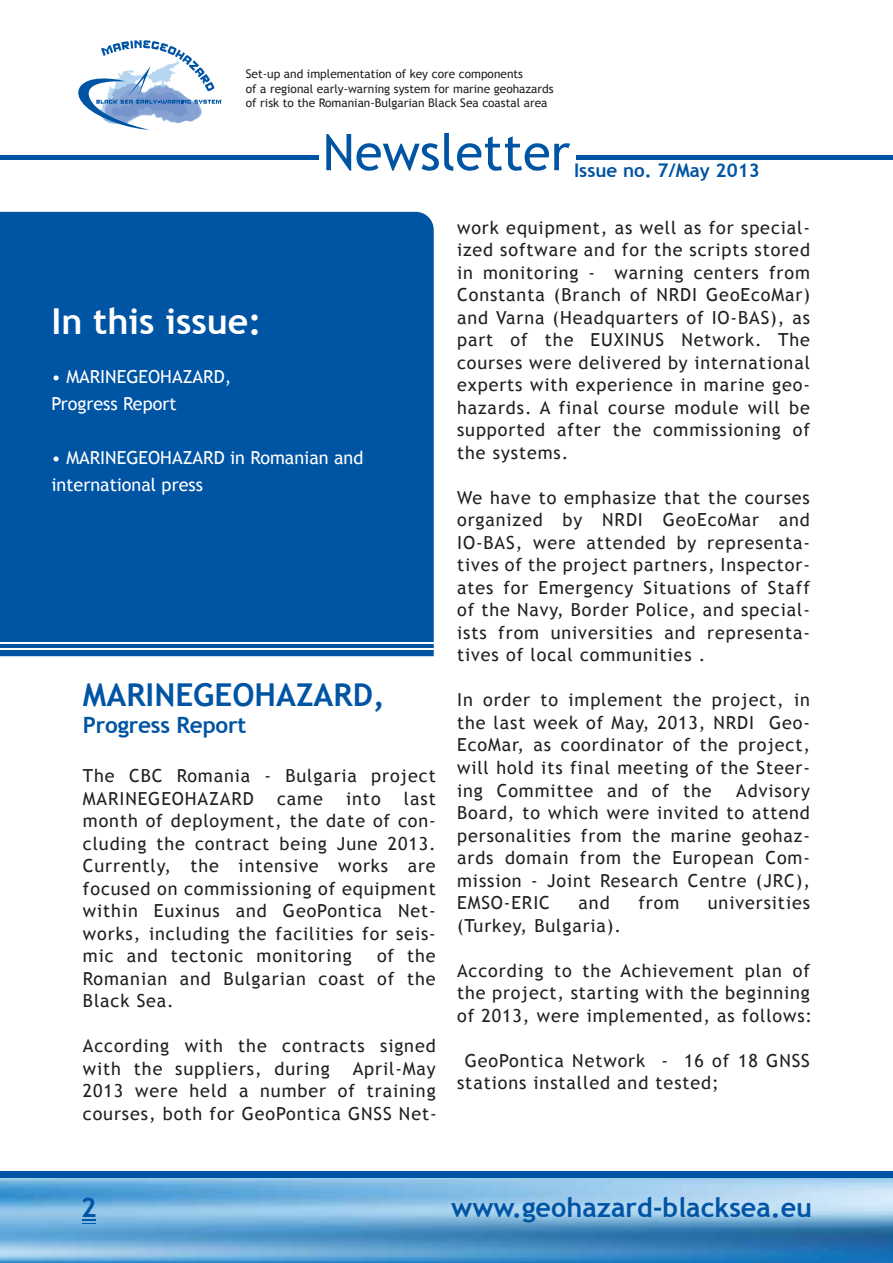
<style>
.page{position:relative;width:893px;height:1263px;background:#fff}
.page>*{position:absolute;margin:0;border:0;box-sizing:border-box;transform-origin:0 0}
.t1{font:50.55px "Trebuchet MS";color:#0054a4}
.t2{font:700 35.7px "Trebuchet MS";color:#fff}
.t3{font:700 31.5px "Trebuchet MS";color:#0054a4}
.t4{font:700 27px "Trebuchet MS";color:#0054a4}
.t5{font:700 22.5px "Trebuchet MS";letter-spacing:-.01em;color:#0054a4}
.t6{font:700 18.9px "Trebuchet MS";color:#0054a4}
.t7{font:18px/22.5px "Trebuchet MS";letter-spacing:.05em;color:#231f20;text-align:justify}
.t8{font:18px/27px "Trebuchet MS";color:#fff}
.t9{font:11.85px/14.2px "Trebuchet MS";color:#231f20}
</style>
<div class="page">
<div style="left:0;top:212px;width:434px;height:444px;background:#0054a4"></div>
<hr style="left:0;top:642px;width:434px;height:1px;background:#fff">
<hr style="left:0;top:648px;width:434px;height:2px;background:#fff">
<img style="left:0;top:1178px;width:893px;height:85px">
<div style="left:446px;top:1171px;width:447px;height:7px;background:#0054a4"></div>
<div style="left:0;top:1171px;width:446px;height:7px;background:#0054a4"></div>
<div style="left:446px;top:155px;width:447px;height:5px;background:#0054a4"></div>
<div style="left:0;top:155px;width:446px;height:5px;background:#0054a4"></div>
<div style="left:319px;top:127px;width:256px;height:50px;background:#fff"></div>
<svg style="left:83px;top:1219px;width:13px;height:5px"></svg>
<svg style="left:78px;top:40px;width:143px;height:90px"></svg>
<p class="t9" style="left:246px;top:67px;width:309px">Set-up and implementation of key core components<br>of a regional early-warning system for marine geohazards of risk to the Romanian-Bulgarian Black Sea coastal area</p>
<h1 class="t1" style="left:323px;top:123px;width:249px">Newsletter</h1>
<p class="t6" style="left:574px;top:158px;width:187px">Issue no. 7/May 2013</p>
<h2 class="t2" style="left:52px;top:299px;width:212px">In this issue:</h2>
<p class="t8" style="left:52px;top:363px;width:181px">• MARINEGEOHAZARD,<br>Progress Report</p>
<p class="t8" style="left:52px;top:444px;width:313px">• MARINEGEOHAZARD in Romanian and international press</p>
<h3 class="t3" style="left:83px;top:675px;width:303px">MARINEGEOHAZARD,</h3>
<p class="t5" style="left:83px;top:710px;width:165px">Progress Report</p>
<p class="t7" style="left:83px;top:765px;width:354px">The CBC Romania - Bulgaria project<br>MARINEGEOHAZARD</p>
<p class="t7" style="left:83px;top:787px;width:354px;text-indent:321px">last month of deployment, the date of con&shy;cluding the contract being June 2013.<br>Currently, the intensive works are focused on commissioning of equipment within Euxinus and GeoPontica Net&shy;works, including the facilities for seis&shy;mic and tectonic monitoring</p>
<p class="t7" style="left:277px;top:787px;width:47px">came</p>
<p class="t7" style="left:346px;top:787px;width:36px">into</p>
<p class="t7" style="left:83px;top:945px;width:354px;text-indent:294px">of the Romanian and Bulgarian coast of the Black Sea.</p>
<p class="t7" style="left:83px;top:1035px;width:354px">According with the contracts signed with the suppliers, during</p>
<p class="t7" style="left:83px;top:1057px;width:355px;text-indent:270px">April-May 2013 were held a number of training courses, both for GeoPontica GNSS Net-</p>
<p class="t7" style="left:457px;top:217px;width:354px">work equipment, as well as for special&shy;ized software and for the scripts stored in monitoring - warning centers from Constanta (Branch of NRDI GeoEcoMar) and Varna (Headquarters of IO-BAS), as part of the EUXINUS Network. The courses were delivered by international experts with experience in marine geo&shy;hazards. A final course module will be supported after the commissioning of the systems.</p>
<p class="t7" style="left:457px;top:487px;width:354px">We have to emphasize that the courses organized by NRDI GeoEcoMar and IO-BAS, were attended by representa&shy;tives of the project partners, Inspector&shy;ates for Emergency Situations of Staff of the Navy, Border Police, and special&shy;ists from universities and representa&shy;tives of local communities .</p>
<p class="t7" style="left:457px;top:689px;width:354px">In order to implement the project, in the last week of May, 2013, NRDI Geo-EcoMar, as coordinator of the project, will hold its final meeting of the Steer&shy;ing Committee and of the</p>
<p class="t7" style="left:457px;top:779px;width:354px;text-indent:279px">Advisory Board, to which were invited to attend personalities from the marine geohaz&shy;ards domain from the European Com&shy;mission - Joint Research Centre (JRC), EMSO-ERIC</p>
<p class="t7" style="left:579px;top:892px;width:33px">and</p>
<p class="t7" style="left:638px;top:892px;width:42px">from</p>
<p class="t7" style="left:708px;top:892px;width:104px">universities</p>
<p class="t7" style="left:457px;top:914px;width:165px">(Turkey, Bulgaria).</p>
<p class="t7" style="left:457px;top:959px;width:357px;text-align:left">According to the Achievement plan of the project, starting with the beginning of 2013, were implemented, as follows:</p>
<p class="t7" style="left:457px;top:1049px;width:354px;text-indent:8px">GeoPontica Network - 16 of 18 GNSS stations installed and tested;</p>
<h3 class="t4" style="left:81px;top:1191px;width:17px">2</h3>
<h3 class="t4" style="left:451px;top:1191px;width:362px">www.geohazard-blacksea.eu</h3>
</div>
